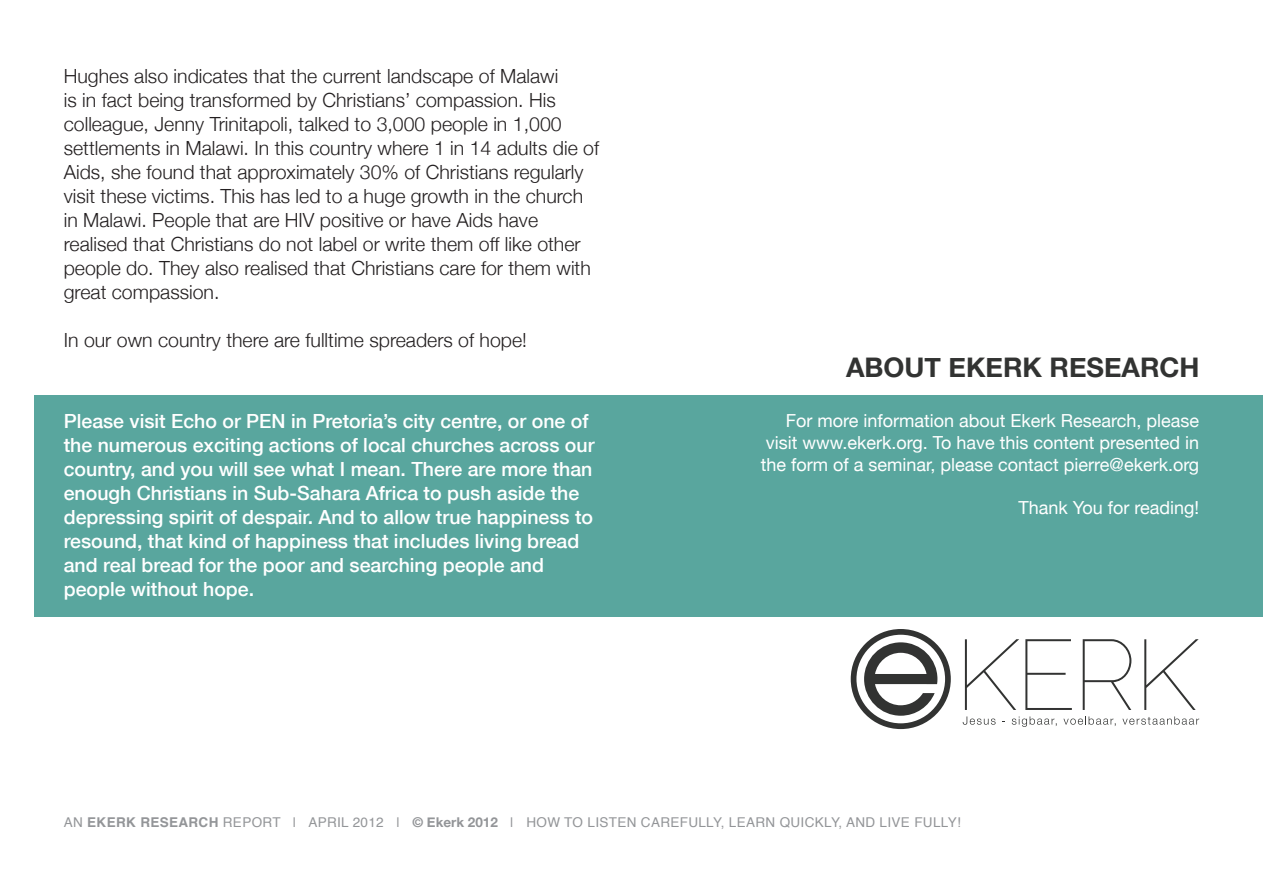
<style>
.page{position:relative;width:1263px;height:893px;background:#fff}
.page>*{position:absolute;margin:0;border:0;box-sizing:border-box;transform-origin:0 0}
.t1{font:700 27px "Helvetica Neue";color:#323332}
.t2{font:300 19.5px/24px "Helvetica Neue";color:#231f20}
.t3{font:500 19.5px/24px "Helvetica Neue";color:#fff}
.t4{font:18px/21.6px "Helvetica Neue";color:#fff;text-align:justify}
.t5{font:13.5px "Helvetica";letter-spacing:.025em;color:#939598}
.s1{font-weight:700}
.s2{font-family:"Helvetica Neue";font-weight:700}
</style>
<div class="page">
<div style="left:34px;top:395px;width:1229px;height:222px;background:#59a69e"></div>
<svg style="left:965px;top:639px;width:54px;height:71px"></svg>
<svg style="left:1025px;top:639px;width:47px;height:71px"></svg>
<svg style="left:1083px;top:639px;width:48px;height:71px"></svg>
<svg style="left:1144px;top:639px;width:55px;height:71px"></svg>
<svg style="left:963px;top:716px;width:32px;height:9px"></svg>
<svg style="left:1012px;top:716px;width:45px;height:11px"></svg>
<svg style="left:1063px;top:716px;width:53px;height:10px"></svg>
<svg style="left:1122px;top:716px;width:77px;height:9px"></svg>
<svg style="left:851px;top:629px;width:100px;height:100px"></svg>
<p class="t2" style="left:64px;top:63px;width:537px">Hughes also indicates that the current landscape of Malawi<br>is in fact being transformed by Christians’ compassion. His colleague, Jenny Trinitapoli, talked to 3,000 people in 1,000 settlements in Malawi. In this country where 1 in 14 adults die of Aids, she found that approximately 30% of Christians regularly visit these victims. This has led to a huge growth in the church in Malawi. People that are HIV positive or have Aids have realised that Christians do not label or write them off like other people do. They also realised that Christians care for them with great compassion.</p>
<p class="t2" style="left:64px;top:327px;width:465px">In our own country there are fulltime spreaders of hope!</p>
<p class="t3" style="left:64px;top:408px;width:526px">Please visit Echo or PEN in Pretoria’s city centre, or one of</p>
<p class="t3" style="left:64px;top:432px;width:532px">the numerous exciting actions of local churches across our country, and you will see what I mean. There are more than enough Christians in Sub-Sahara Africa to push aside the depressing spirit of despair. And to allow true happiness to resound, that kind of happiness that includes living bread and real bread for the poor and searching people and people without hope.</p>
<p class="t1" style="left:846px;top:351px;width:355px">ABOUT EKERK RESEARCH</p>
<p class="t4" style="left:761px;top:410px;width:440px;text-indent:25px">For more information about Ekerk Research, please visit www.ekerk.org. To have this content presented in the form of a seminar, please contact pierre@ekerk.org</p>
<p class="t4" style="left:1018px;top:496px;width:182px">Thank You for reading!</p>
<p class="t5" style="left:64px;top:812px;width:898px">AN <span class="s1">EKERK RESEARCH</span> REPORT | APRIL 2012 | <span class="s2">© Ekerk 2012</span> | HOW TO LISTEN CAREFULLY, LEARN QUICKLY, AND LIVE FULLY!</p>
</div>
